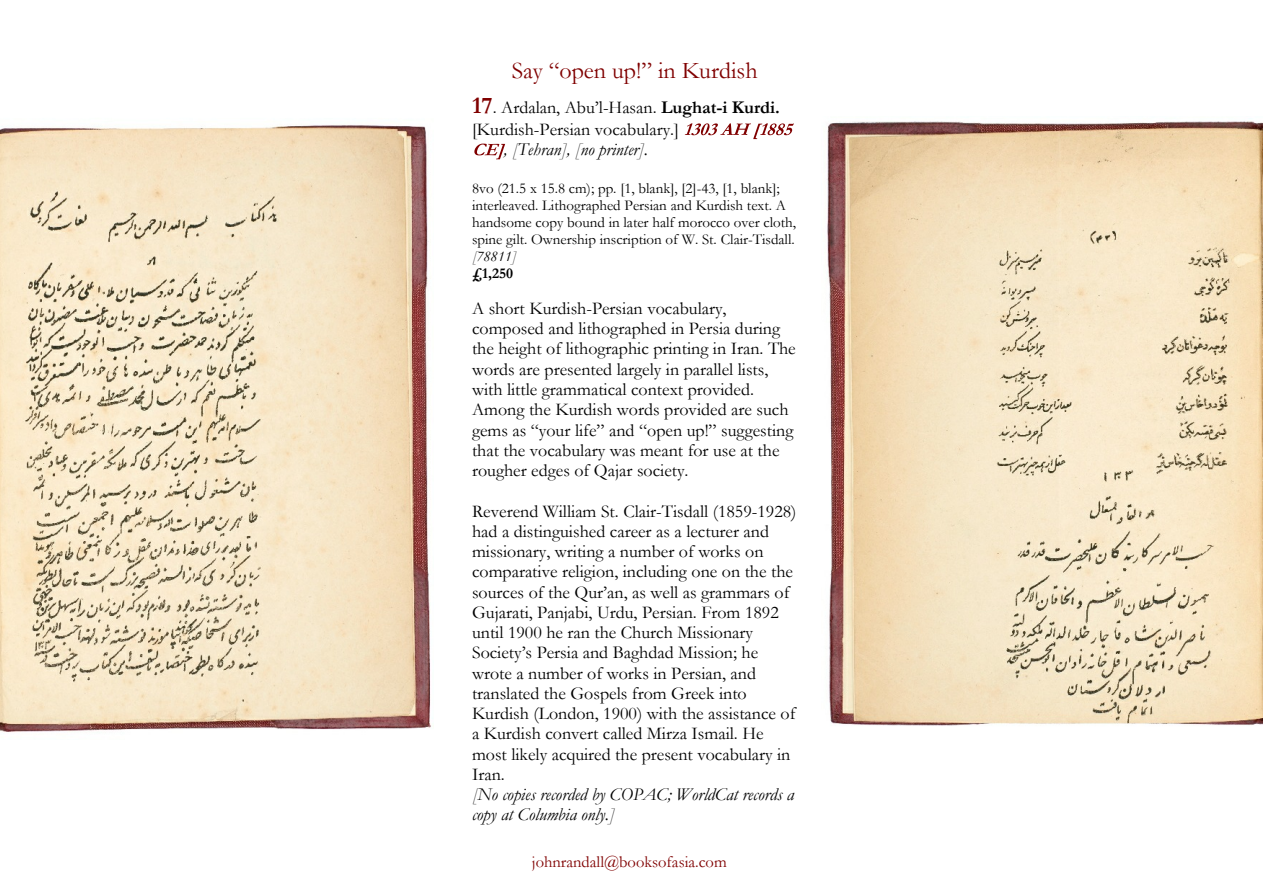
<style>
.page{position:relative;width:1263px;height:893px;background:#fff}
.page>*{position:absolute;margin:0;border:0;box-sizing:border-box;transform-origin:0 0}
.t1{font:24px "Garamond";color:#800000}
.t2{font:18px/20.2px "Garamond";color:#000}
.t3{font:italic 18px/20.2px "Garamond";color:#000}
.t4{font:16.5px "Garamond";color:#800000}
.t5{font:15px/17px "Garamond";color:#000}
.t6{font:italic 15px "Garamond";color:#000}
.t7{font:700 15px "Garamond";color:#000}
.s1{font-weight:700;font-size:24px;color:#800000}
.s2{font-weight:700}
</style>
<div class="page">
<svg style="left:685px;top:123px;width:109px;height:16px"></svg>
<svg style="left:474px;top:144px;width:31px;height:15px"></svg>
<img style="left:0;top:125px;width:431px;height:607px">
<img style="left:827px;top:121px;width:436px;height:605px">
<h1 class="t1" style="left:512px;top:62px;width:247px">Say “open up!” in Kurdish</h1>
<p class="t2" style="left:472px;top:99px;width:309px;line-height:21.9px"><span class="s1">17</span>. Ardalan, Abu’l-Hasan. <span class="s2">Lughat-i Kurdi. </span>[Kurdish-Persian vocabulary.]</p>
<p class="t3" style="left:504px;top:142px;width:146px">, [Tehran], [no printer].</p>
<p class="t5" style="left:472px;top:182px;width:326px">8vo (21.5 x 15.8 cm); pp. [1, blank], [2]-43, [1, blank]; interleaved. Lithographed Persian and Kurdish text. A handsome copy bound in later half morocco over cloth, spine gilt. Ownership inscription of W. St. Clair-Tisdall.</p>
<p class="t6" style="left:472px;top:251px;width:46px">[78811]</p>
<p class="t7" style="left:472px;top:268px;width:43px">£1,250</p>
<p class="t2" style="left:472px;top:300px;width:325px">A short Kurdish-Persian vocabulary, composed and lithographed in Persia during the height of lithographic printing in Iran. The words are presented largely in parallel lists, with little grammatical context provided.<br>Among the Kurdish words provided are such gems as “your life” and “open up!” suggesting that the vocabulary was meant for use at the rougher edges of Qajar society.</p>
<p class="t2" style="left:472px;top:503px;width:326px">Reverend William St. Clair-Tisdall (1859-1928) had a distinguished career as a lecturer and missionary, writing a number of works on comparative religion, including one on the the sources of the Qur’an, as well as grammars of Gujarati, Panjabi, Urdu, Persian. From 1892 until 1900 he ran the Church Missionary Society’s Persia and Baghdad Mission; he wrote a number of works in Persian, and translated the Gospels from Greek into Kurdish (London, 1900) with the assistance of a Kurdish convert called Mirza Ismail. He most likely acquired the present vocabulary in Iran.</p>
<p class="t3" style="left:472px;top:786px;width:324px">[No copies recorded by COPAC; WorldCat records a copy at Columbia only.]</p>
<p class="t4" style="left:532px;top:856px;width:196px">johnrandall@booksofasia.com</p>
</div>
